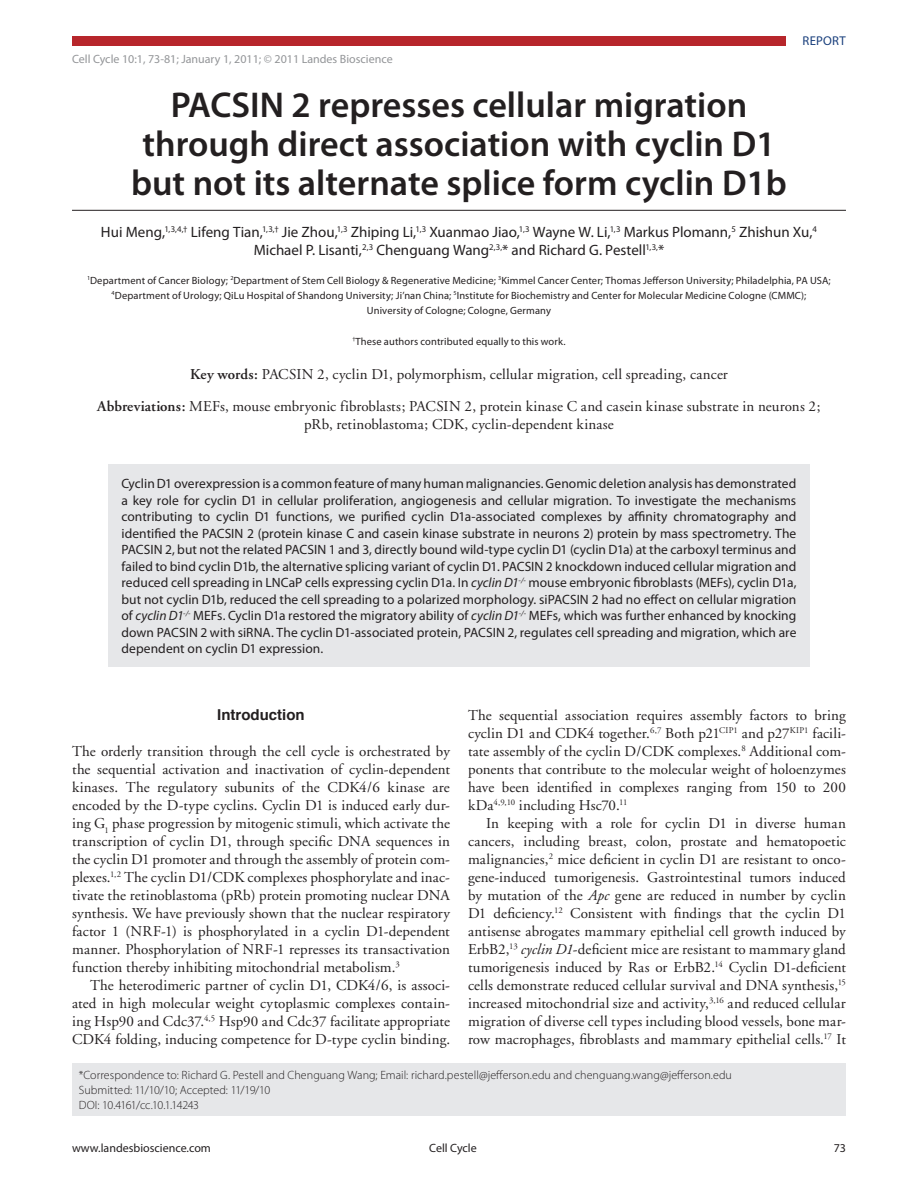
<style>
.page{position:relative;width:918px;height:1188px;background:#fff}
.page>*{position:absolute;margin:0;border:0;box-sizing:border-box;transform-origin:0 0}
.t1{font:600 36px/39px "Myriad Pro";color:#231f20;text-align:center}
.Body_text{font:15px/18px "Adobe Garamond";letter-spacing:.01em;color:#231f20;text-align:justify}
.Body_text_First_Line{font:15px/18px "Adobe Garamond";letter-spacing:.01em;color:#231f20;text-align:justify}
.Keywords_Abbr{font:15px/18px "Adobe Garamond";letter-spacing:.005em;color:#231f20;text-align:center}
.Authors{font:15px/18px "Myriad Pro";color:#231f20;text-align:center}
.Heading{font:700 15px "Helvetica";color:#231f20}
.Abstract_First_Line{font:13.5px/16.5px "Myriad Pro";letter-spacing:.005em;color:#231f20;text-align:justify}
.t2{font:12.75px "Myriad Pro";letter-spacing:.02em;color:#193f7c}
.Corresponding_Author{font:300 12px "Myriad Pro";letter-spacing:.005em;color:#231f20}
.t3{font:12px "Myriad Pro";color:#939598}
.t4{font:12px "Myriad Pro";color:#231f20}
.Corresponding_Author-2{font:300 12px "Myriad Pro";letter-spacing:-.04em;color:#231f20}
.Affiliations{font:10.5px/15px "Myriad Pro";letter-spacing:.015em;color:#231f20;text-align:center}
.s1{font-weight:600}
.s2{font-style:italic}
</style>
<div class="page">
<div style="left:72px;top:36px;width:714px;height:10px;background:#b7262b"></div>
<div style="left:72px;top:1063px;width:774px;height:53px;background:#e6e7e9"></div>
<div style="left:108px;top:465px;width:702px;height:202px;background:#e6e7e9"></div>
<hr style="left:72px;top:210px;width:774px;height:1px;background:#231f20">
<p class="t3" style="left:72px;top:52px;width:322px">Cell Cycle 10:1, 73-81; January 1, 2011; © 2011 Landes Bioscience</p>
<p class="t2" style="left:803px;top:33px;width:45px">REPORT</p>
<p class="t1" style="left:131px;top:85px;width:657px">PACSIN 2 represses cellular migration through direct association with cyclin D1 but not its alternate splice form cyclin D1b</p>
<p class="Authors" style="left:101px;top:223px;width:718px">Hui Meng,<sup>1,3,4,†</sup> Lifeng Tian,<sup>1,3,†</sup> Jie Zhou,<sup>1,3</sup> Zhiping Li,<sup>1,3</sup> Xuanmao Jiao,<sup>1,3</sup> Wayne W. Li,<sup>1,3</sup> Markus Plomann,<sup>5</sup> Zhishun Xu,<sup>4<br></sup>Michael P. Lisanti,<sup>2,3</sup> Chenguang Wang<sup>2,3,</sup>* and Richard G. Pestell<sup>1,3,</sup>*</p>
<p class="Affiliations" style="left:87px;top:273px;width:745px"><sup>1</sup>Department of Cancer Biology; <sup>2</sup>Department of Stem Cell Biology &amp; Regenerative Medicine; <sup>3</sup>Kimmel Cancer Center; Thomas Jefferson University; Philadelphia, PA USA;<br><sup>4</sup>Department of Urology; QiLu Hospital of Shandong University; Ji’nan China; <sup>5</sup>Institute for Biochemistry and Center for Molecular Medicine Cologne (CMMC);<br>University of Cologne; Cologne, Germany</p>
<p class="Affiliations" style="left:352px;top:334px;width:215px"><sup>†</sup>These authors contributed equally to this work.</p>
<p class="Keywords_Abbr" style="left:190px;top:366px;width:539px"><span class="s1">Key words:</span> PACSIN 2, cyclin D1, polymorphism, cellular migration, cell spreading, cancer</p>
<p class="Keywords_Abbr" style="left:97px;top:397px;width:725px"><span class="s1">Abbreviations:</span> MEFs, mouse embryonic fibroblasts; PACSIN 2, protein kinase C and casein kinase substrate in neurons 2; pRb, retinoblastoma; CDK, cyclin-dependent kinase</p>
<p class="Abstract_First_Line" style="left:122px;top:475px;width:677px">Cyclin D1 overexpression is a common feature of many human malignancies. Genomic deletion analysis has demonstrated a key role for cyclin D1 in cellular proliferation, angiogenesis and cellular migration. To investigate the mechanisms contributing to cyclin D1 functions, we purified cyclin D1a-associated complexes by affinity chromatography and identified the PACSIN 2 (protein kinase C and casein kinase substrate in neurons 2) protein by mass spectrometry. The PACSIN 2, but not the related PACSIN 1 and 3, directly bound wild-type cyclin D1 (cyclin D1a) at the carboxyl terminus and failed to bind cyclin D1b, the alternative splicing variant of cyclin D1. PACSIN 2 knockdown induced cellular migration and reduced cell spreading in LNCaP cells expressing cyclin D1a. In <span class="s2">cyclin D1</span><sup>-/-</sup> mouse embryonic fibroblasts (MEFs), cyclin D1a, but not cyclin D1b, reduced the cell spreading to a polarized morphology. siPACSIN 2 had no effect on cellular migration of <span class="s2">cyclin D1</span><sup>-/-</sup> MEFs. Cyclin D1a restored the migratory ability of <span class="s2">cyclin D1</span><sup>-/-</sup> MEFs, which was further enhanced by knocking down PACSIN 2 with siRNA. The cyclin D1-associated protein, PACSIN 2, regulates cell spreading and migration, which are dependent on cyclin D1 expression.</p>
<p class="Heading" style="left:217px;top:703px;width:89px">Introduction</p>
<p class="Body_text_First_Line" style="left:72px;top:743px;width:379px">The orderly transition through the cell cycle is orchestrated by the sequential activation and inactivation of cyclin-dependent kinases. The regulatory subunits of the CDK4/6 kinase are encoded by the D-type cyclins. Cyclin D1 is induced early dur&shy;ing G<sub>1</sub> phase progression by mitogenic stimuli, which activate the transcription of cyclin D1, through specific DNA sequences in the cyclin D1 promoter and through the assembly of protein com&shy;plexes.<sup>1,2</sup> The cyclin D1/CDK complexes phosphorylate and inac&shy;tivate the retinoblastoma (pRb) protein promoting nuclear DNA synthesis. We have previously shown that the nuclear respiratory factor 1 (NRF-1) is phosphorylated in a cyclin D1-dependent manner. Phosphorylation of NRF-1 represses its transactivation function thereby inhibiting mitochondrial metabolism.<sup>3</sup></p>
<p class="Body_text" style="left:72px;top:977px;width:380px;text-indent:18px">The heterodimeric partner of cyclin D1, CDK4/6, is associ&shy;ated in high molecular weight cytoplasmic complexes contain&shy;ing Hsp90 and Cdc37.<sup>4,5</sup> Hsp90 and Cdc37 facilitate appropriate CDK4 folding, inducing competence for D-type cyclin binding.</p>
<p class="Body_text" style="left:468px;top:707px;width:380px">The sequential association requires assembly factors to bring cyclin D1 and CDK4 together.<sup>6,7</sup> Both p21<sup>CIP1</sup> and p27<sup>KIP1</sup> facili&shy;tate assembly of the cyclin D/CDK complexes.<sup>8</sup> Additional com&shy;ponents that contribute to the molecular weight of holoenzymes have been identified in complexes ranging from 150 to 200 kDa<sup>4,9,10</sup> including Hsc70.<sup>11</sup></p>
<p class="Body_text" style="left:468px;top:815px;width:379px;text-indent:18px">In keeping with a role for cyclin D1 in diverse human cancers, including breast, colon, prostate and hematopoetic malignancies,<sup>2</sup> mice deficient in cyclin D1 are resistant to onco&shy;gene-induced tumorigenesis. Gastrointestinal tumors induced by mutation of the <span class="s2">Apc</span> gene are reduced in number by cyclin D1 deficiency.<sup>12</sup> Consistent with findings that the cyclin D1 antisense abrogates mammary epithelial cell growth induced by ErbB2,<sup>13</sup> <span class="s2">cyclin D1</span>-deficient mice are resistant to mammary gland tumorigenesis induced by Ras or ErbB2.<sup>14</sup> Cyclin D1-deficient cells demonstrate reduced cellular survival and DNA synthesis,<sup>15 </sup>increased mitochondrial size and activity,<sup>3,16</sup> and reduced cellular migration of diverse cell types including blood vessels, bone mar&shy;row macrophages, fibroblasts and mammary epithelial cells.<sup>17</sup> It</p>
<p class="Corresponding_Author" style="left:79px;top:1068px;width:655px">*Correspondence to: Richard G. Pestell and Chenguang Wang; Email: richard.pestell@jefferson.edu and chenguang.wang@jefferson.edu</p>
<p class="Corresponding_Author" style="left:79px;top:1083px;width:193px">Submitted: 11/10/10; Accepted: 11/19/10</p>
<p class="Corresponding_Author-2" style="left:79px;top:1098px;width:122px">DOI: 10.4161/cc.10.1.14243</p>
<p class="t4" style="left:72px;top:1141px;width:140px">www.landesbioscience.com</p>
<p class="t4" style="left:429px;top:1141px;width:49px">Cell Cycle</p>
<p class="t4" style="left:834px;top:1141px;width:14px">73</p>
</div>
